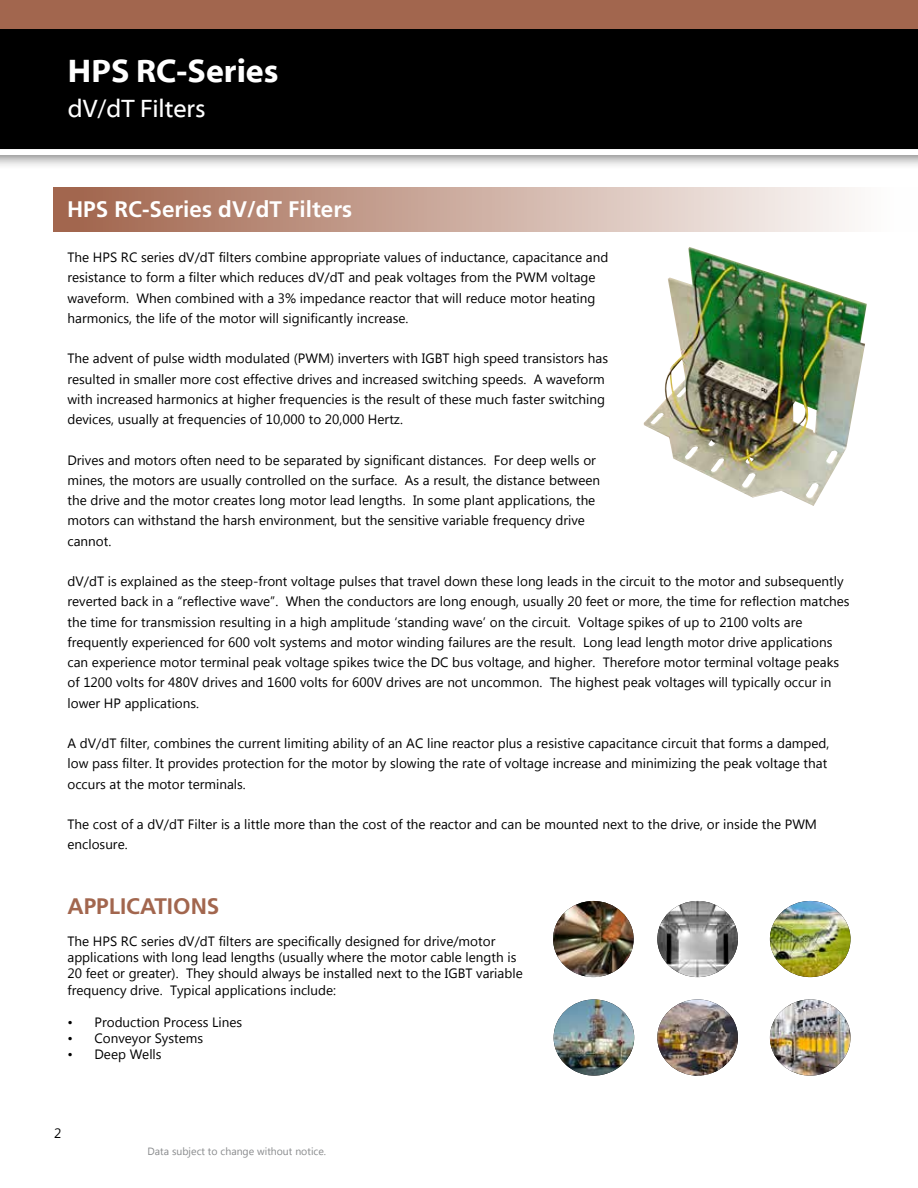
<style>
.page{position:relative;width:918px;height:1188px;background:#fff}
.page>*{position:absolute;margin:0;border:0;box-sizing:border-box;transform-origin:0 0}
.t1{font:700 33px "Myriad Web Pro";color:#fff}
.t2{font:25.5px "Myriad Web Pro";color:#fff}
.t3{font:700 22.5px "Frutiger LT Std";color:#fff}
.t4{font:700 22.5px "Frutiger LT Std";color:#a2664e}
.t5{font:13.5px/20.2px "Microsoft New Tai Lue";color:#000}
.t6{font:10.5px "Microsoft New Tai Lue";color:#888a8c}
</style>
<div class="page">
<div style="left:0;top:7px;width:918px;height:163px;background:#000;opacity:.75"></div>
<div style="left:0;top:29px;width:918px;height:126px;background:#000"></div>
<div style="left:0;top:0;width:918px;height:29px;background:#a2664e"></div>
<img style="left:644px;top:247px;width:223px;height:259px">
<img style="left:553px;top:901px;width:81px;height:76px">
<img style="left:657px;top:901px;width:81px;height:76px">
<img style="left:770px;top:901px;width:80px;height:76px">
<img style="left:554px;top:999px;width:80px;height:76px">
<img style="left:657px;top:999px;width:81px;height:77px">
<img style="left:770px;top:999px;width:80px;height:77px">
<div style="left:53px;top:188px;width:865px;height:44px;background:linear-gradient(to right,#9f6249,#fff)"></div>
<h1 class="t1" style="left:68px;top:52px;width:212px">HPS RC-Series</h1>
<h2 class="t2" style="left:68px;top:95px;width:139px">dV/dT Filters</h2>
<h3 class="t3" style="left:67px;top:196px;width:287px">HPS RC-Series dV/dT Filters</h3>
<p class="t5" style="left:68px;top:248px;width:542px">The HPS RC series dV/dT filters combine appropriate values of inductance, capacitance and resistance to form a filter which reduces dV/dT and peak voltages from the PWM voltage waveform. When combined with a 3% impedance reactor that will reduce motor heating harmonics, the life of the motor will significantly increase.</p>
<p class="t5" style="left:68px;top:350px;width:542px">The advent of pulse width modulated (PWM) inverters with IGBT high speed transistors has resulted in smaller more cost effective drives and increased switching speeds. A waveform with increased harmonics at higher frequencies is the result of these much faster switching devices, usually at frequencies of 10,000 to 20,000 Hertz.</p>
<p class="t5" style="left:68px;top:451px;width:534px">Drives and motors often need to be separated by significant distances. For deep wells or mines, the motors are usually controlled on the surface. As a result, the distance between the drive and the motor creates long motor lead lengths. In some plant applications, the motors can withstand the harsh environment, but the sensitive variable frequency drive cannot.</p>
<p class="t5" style="left:68px;top:572px;width:784px">dV/dT is explained as the steep-front voltage pulses that travel down these long leads in the circuit to the motor and subsequently reverted back in a “reflective wave”. When the conductors are long enough, usually 20 feet or more, the time for reflection matches the time for transmission resulting in a high amplitude ‘standing wave’ on the circuit. Voltage spikes of up to 2100 volts are frequently experienced for 600 volt systems and motor winding failures are the result. Long lead length motor drive applications can experience motor terminal peak voltage spikes twice the DC bus voltage, and higher. Therefore motor terminal voltage peaks of 1200 volts for 480V drives and 1600 volts for 600V drives are not uncommon. The highest peak voltages will typically occur in lower HP applications.</p>
<p class="t5" style="left:68px;top:734px;width:763px">A dV/dT filter, combines the current limiting ability of an AC line reactor plus a resistive capacitance circuit that forms a damped, low pass filter. It provides protection for the motor by slowing the rate of voltage increase and minimizing the peak voltage that occurs at the motor terminals.</p>
<p class="t5" style="left:68px;top:815px;width:751px">The cost of a dV/dT Filter is a little more than the cost of the reactor and can be mounted next to the drive, or inside the PWM enclosure.</p>
<h3 class="t4" style="left:68px;top:893px;width:153px">APPLICATIONS</h3>
<p class="t5" style="left:68px;top:934px;width:457px;line-height:16.2px">The HPS RC series dV/dT filters are specifically designed for drive/motor applications with long lead lengths (usually where the motor cable length is 20 feet or greater). They should always be installed next to the IGBT variable frequency drive. Typical applications include:</p>
<p class="t5" style="left:68px;top:1013px;width:176px">• Production Process Lines</p>
<p class="t5" style="left:68px;top:1029px;width:137px">• Conveyor Systems</p>
<p class="t5" style="left:68px;top:1046px;width:96px">• Deep Wells</p>
<p class="t5" style="left:54px;top:1125px;width:9px">2</p>
<p class="t6" style="left:148px;top:1145px;width:180px">Data subject to change without notice.</p>
</div>
